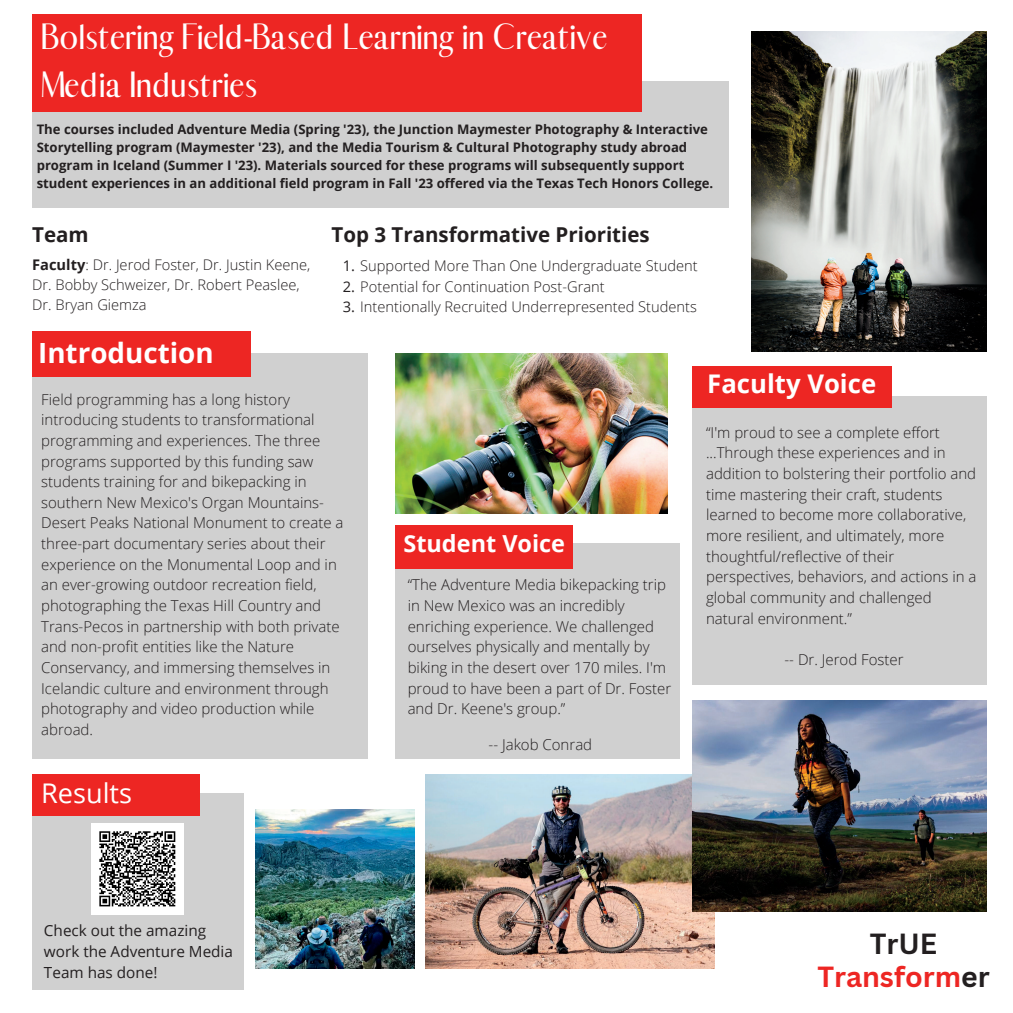
<style>
.page{position:relative;width:1013px;height:1013px;background:#fff}
.page>*{position:absolute;margin:0;border:0;box-sizing:border-box;transform-origin:0 0}
.t1{font:35.12px/48.8px "Abiah";color:#fff}
.t2{font:700 28.38px "Canva Sans";color:#ed2623}
.t3{font:700 28.38px "Canva Sans";color:#231f20}
.t4{font:700 27.75px "Open Sans";color:#fff}
.t5{font:27.12px "Open Sans";color:#fff}
.t6{font:700 25.75px "Open Sans";color:#fff}
.t7{font:700 23.38px "Open Sans";color:#fff}
.t8{font:700 20.5px "Open Sans";color:#231f20}
.t9{font:15.25px/20.6px "Open Sans";color:#231f20}
.t10{font:300 15px/20.6px "Open Sans";color:#231f20}
.t11{font:300 14.62px/19.8px "Open Sans";color:#231f20}
.t12{font:700 13.12px/17.8px "Open Sans";color:#231f20}
.s1{font-weight:700}
.s2{font-weight:400}
.s3{color:#231f20}
</style>
<div class="page">
<div style="left:32px;top:81px;width:697px;height:127px;background:#d0d0d0"></div>
<div style="left:32px;top:14px;width:610px;height:97px;background:#ed2623"></div>
<div style="left:32px;top:353px;width:335px;height:406px;background:#d0d0d0"></div>
<div style="left:32px;top:331px;width:218px;height:45px;background:#ed2623"></div>
<div style="left:395px;top:543px;width:284px;height:216px;background:#d0d0d0"></div>
<div style="left:395px;top:525px;width:178px;height:44px;background:#ed2623"></div>
<div style="left:692px;top:396px;width:294px;height:288px;background:#d0d0d0"></div>
<div style="left:692px;top:366px;width:199px;height:42px;background:#ed2623"></div>
<div style="left:32px;top:793px;width:211px;height:196px;background:#d0d0d0"></div>
<div style="left:32px;top:774px;width:168px;height:42px;background:#ed2623"></div>
<img style="left:425px;top:774px;width:289px;height:194px">
<img style="left:692px;top:700px;width:294px;height:211px">
<img style="left:751px;top:31px;width:235px;height:321px">
<img style="left:395px;top:353px;width:272px;height:161px">
<img style="left:92px;top:823px;width:92px;height:92px">
<img style="left:255px;top:809px;width:160px;height:159px">
<p class="t1" style="left:41px;top:12px;width:567px">Bolstering Field-Based Learning in Creative<br>Media Industries</p>
<p class="t12" style="left:37px;top:120px;width:678px">The courses included Adventure Media (Spring '23), the Junction Maymester Photography &amp; Interactive Storytelling program (Maymester '23), and the Media Tourism &amp; Cultural Photography study abroad program in Iceland (Summer I '23). Materials sourced for these programs will subsequently support student experiences in an additional field program in Fall '23 offered via the Texas Tech Honors College.</p>
<p class="t8" style="left:32px;top:220px;width:58px">Team</p>
<p class="t11" style="left:32px;top:255px;width:279px"><span class="s1">Faculty</span>: Dr. Jerod Foster, Dr. Justin Keene,<br>Dr. Bobby Schweizer, Dr. Robert Peaslee,</p>
<p class="t11" style="left:32px;top:294px;width:116px">Dr. Bryan Giemza</p>
<p class="t8" style="left:331px;top:220px;width:320px">Top 3 Transformative Priorities</p>
<p class="t11" style="left:343px;top:255px;width:356px"><span class="s2">1.</span> Supported More Than One Undergraduate Student</p>
<p class="t11" style="left:343px;top:276px;width:263px"><span class="s2">2.</span> Potential for Continuation Post-Grant</p>
<p class="t11" style="left:343px;top:296px;width:356px"><span class="s2">3.</span> Intentionally Recruited Underrepresented Students</p>
<p class="t4" style="left:38px;top:333px;width:177px">Introduction</p>
<p class="t10" style="left:41px;top:388px;width:304px">Field programming has a long history introducing students to transformational programming and experiences. The three programs supported by this funding saw students training for and bikepacking in southern New Mexico's Organ Mountains-Desert Peaks National Monument to create a three-part documentary series about their experience on the Monumental Loop and in an ever-growing outdoor recreation field, photographing the Texas Hill Country and Trans-Pecos in partnership with both private and non-profit entities like the Nature Conservancy, and immersing themselves in Icelandic culture and environment through photography and video production while abroad.</p>
<p class="t5" style="left:41px;top:773px;width:92px">Results</p>
<p class="t9" style="left:44px;top:920px;width:190px">Check out the amazing work the Adventure Media<br>Team has done!</p>
<p class="t7" style="left:403px;top:527px;width:163px">Student Voice</p>
<p class="t10" style="left:408px;top:574px;width:265px">“The Adventure Media bikepacking trip in New Mexico was an incredibly enriching experience. We challenged ourselves physically and mentally by biking in the desert over 170 miles. I'm proud to have been a part of Dr. Foster and Dr. Keene's group.”</p>
<p class="t10" style="left:488px;top:733px;width:105px">-- Jakob Conrad</p>
<p class="t6" style="left:707px;top:365px;width:170px">Faculty Voice</p>
<p class="t10" style="left:706px;top:421px;width:272px">“I'm proud to see a complete effort ...Through these experiences and in addition to bolstering their portfolio and time mastering their craft, students learned to become more collaborative, more resilient, and ultimately, more thoughtful/reflective of their perspectives, behaviors, and actions in a global community and challenged natural environment.”</p>
<p class="t10" style="left:784px;top:648px;width:121px">-- Dr. Jerod Foster</p>
<p class="t3" style="left:869px;top:923px;width:69px">TrUE</p>
<p class="t2" style="left:817px;top:956px;width:174px">Transform<span class="s3">er</span></p>
</div>
